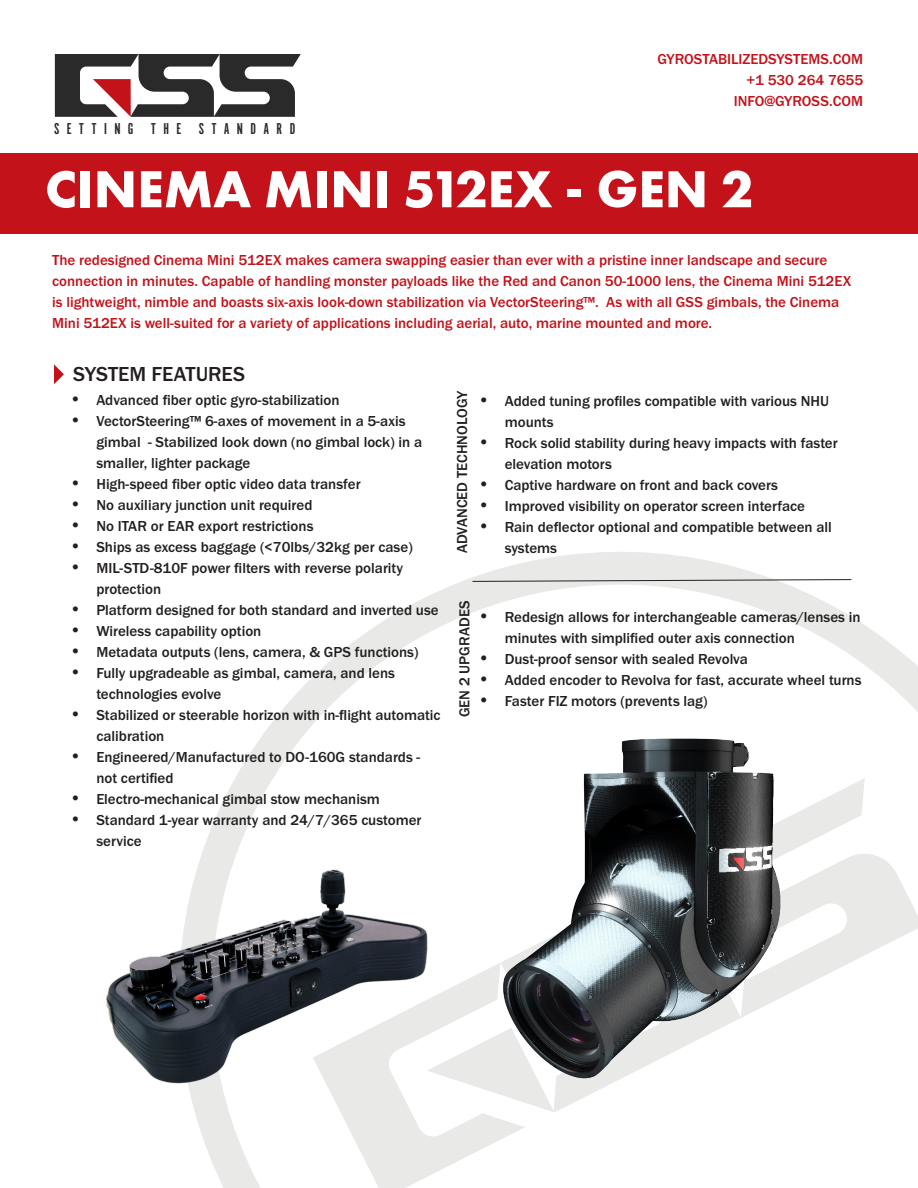
<style>
.page{position:relative;width:918px;height:1188px;background:#fff}
.page>*{position:absolute;margin:0;border:0;box-sizing:border-box;transform-origin:0 0}
.t1{font:700 54px "Futura PT";color:#fff}
.t2{font:500 21px "Franklin Gothic URW";color:#231f20}
.t3{font:16.5px "Alternate Got No 1 D";letter-spacing:.45em;color:#292a29}
.t4{font:500 15px/21px "Franklin Gothic URW";color:#231f20}
.t5{font:500 15px/21px "Franklin Gothic URW";color:#c3121a}
.s1{font-family:"Franklin Gothic URW Boo";font-weight:400;font-size:18px}
</style>
<div class="page">
<svg style="left:202px;top:552px;width:716px;height:636px"></svg>
<svg style="left:54px;top:364px;width:10px;height:20px"></svg>
<svg style="left:55px;top:54px;width:246px;height:63px"></svg>
<div style="left:0;top:153px;width:918px;height:81px;background:#c3121a"></div>
<svg style="left:472px;top:579px;width:380px;height:3px"></svg>
<img style="left:477px;top:707px;width:379px;height:387px">
<img style="left:106px;top:840px;width:362px;height:294px">
<p class="t3" style="left:54px;top:120px;width:243px">SETTING THE STANDARD</p>
<p class="t5" style="left:657px;top:48px;width:207px">GYROSTABILIZEDSYSTEMS.COM</p>
<p class="t5" style="left:746px;top:69px;width:118px">+1 530 264 7655</p>
<p class="t5" style="left:734px;top:90px;width:131px">INFO@GYROSS.COM</p>
<p class="t1" style="left:45px;top:154px;width:710px">CINEMA MINI 512EX - GEN 2</p>
<p class="t5" style="left:52px;top:249px;width:801px">The redesigned Cinema Mini 512EX makes camera swapping easier than ever with a pristine inner landscape and secure connection in minutes. Capable of handling monster payloads like the Red and Canon 50-1000 lens, the Cinema Mini 512EX is lightweight, nimble and boasts six-axis look-down stabilization via VectorSteering™. As with all GSS gimbals, the Cinema Mini 512EX is well-suited for a variety of applications including aerial, auto, marine mounted and more.</p>
<p class="t2" style="left:73px;top:361px;width:173px">SYSTEM FEATURES</p>
<p class="t4" style="left:69px;top:389px;width:272px"><span class="s1">•</span> Advanced fiber optic gyro-stabilization</p>
<p class="t4" style="left:96px;top:410px;width:327px;text-indent:-27px"><span class="s1">•</span> VectorSteering™ 6-axes of movement in a 5-axis gimbal - Stabilized look down (no gimbal lock) in a smaller, lighter package</p>
<p class="t4" style="left:69px;top:473px;width:293px"><span class="s1">•</span> High-speed fiber optic video data transfer</p>
<p class="t4" style="left:69px;top:494px;width:245px"><span class="s1">•</span> No auxiliary junction unit required</p>
<p class="t4" style="left:69px;top:515px;width:246px"><span class="s1">•</span> No ITAR or EAR export restrictions</p>
<p class="t4" style="left:69px;top:536px;width:345px"><span class="s1">•</span> Ships as excess baggage (&lt;70lbs/32kg per case)</p>
<p class="t4" style="left:96px;top:557px;width:308px;text-indent:-27px"><span class="s1">•</span> MIL-STD-810F power filters with reverse polarity protection</p>
<p class="t4" style="left:69px;top:599px;width:371px"><span class="s1">•</span> Platform designed for both standard and inverted use</p>
<p class="t4" style="left:69px;top:620px;width:193px"><span class="s1">•</span> Wireless capability option</p>
<p class="t4" style="left:69px;top:641px;width:351px"><span class="s1">•</span> Metadata outputs (lens, camera, &amp; GPS functions)</p>
<p class="t4" style="left:96px;top:662px;width:300px;text-indent:-27px"><span class="s1">•</span> Fully upgradeable as gimbal, camera, and lens technologies evolve</p>
<p class="t4" style="left:96px;top:704px;width:346px;text-indent:-27px"><span class="s1">•</span> Stabilized or steerable horizon with in-flight automatic calibration</p>
<p class="t4" style="left:96px;top:746px;width:325px;text-indent:-27px"><span class="s1">•</span> Engineered/Manufactured to DO-160G standards - not certified</p>
<p class="t4" style="left:69px;top:788px;width:312px"><span class="s1">•</span> Electro-mechanical gimbal stow mechanism</p>
<p class="t4" style="left:96px;top:809px;width:327px;text-indent:-27px"><span class="s1">•</span> Standard 1-year warranty and 24/7/365 customer service</p>
<p class="t4" style="left:451px;top:553px;width:164px;rotate:-90deg">ADVANCED TECHNOLOGY</p>
<p class="t4" style="left:505px;top:390px;width:326px;text-indent:-27px"><span class="s1">•</span> Added tuning profiles compatible with various NHU mounts</p>
<p class="t4" style="left:505px;top:432px;width:335px;text-indent:-27px"><span class="s1">•</span> Rock solid stability during heavy impacts with faster elevation motors</p>
<p class="t4" style="left:478px;top:474px;width:302px"><span class="s1">•</span> Captive hardware on front and back covers</p>
<p class="t4" style="left:478px;top:495px;width:329px"><span class="s1">•</span> Improved visibility on operator screen interface</p>
<p class="t4" style="left:478px;top:516px;width:356px"><span class="s1">•</span> Rain deflector optional and compatible between all</p>
<p class="t4" style="left:505px;top:537px;width:54px">systems</p>
<p class="t4" style="left:454px;top:717px;width:118px;rotate:-90deg">GEN 2 UPGRADES</p>
<p class="t4" style="left:505px;top:606px;width:357px;text-indent:-27px"><span class="s1">•</span> Redesign allows for interchangeable cameras/lenses in minutes with simplified outer axis connection</p>
<p class="t4" style="left:478px;top:648px;width:272px"><span class="s1">•</span> Dust-proof sensor with sealed Revolva</p>
<p class="t4" style="left:478px;top:669px;width:385px"><span class="s1">•</span> Added encoder to Revolva for fast, accurate wheel turns</p>
<p class="t4" style="left:478px;top:690px;width:231px"><span class="s1">•</span> Faster FIZ motors (prevents lag)</p>
</div>
